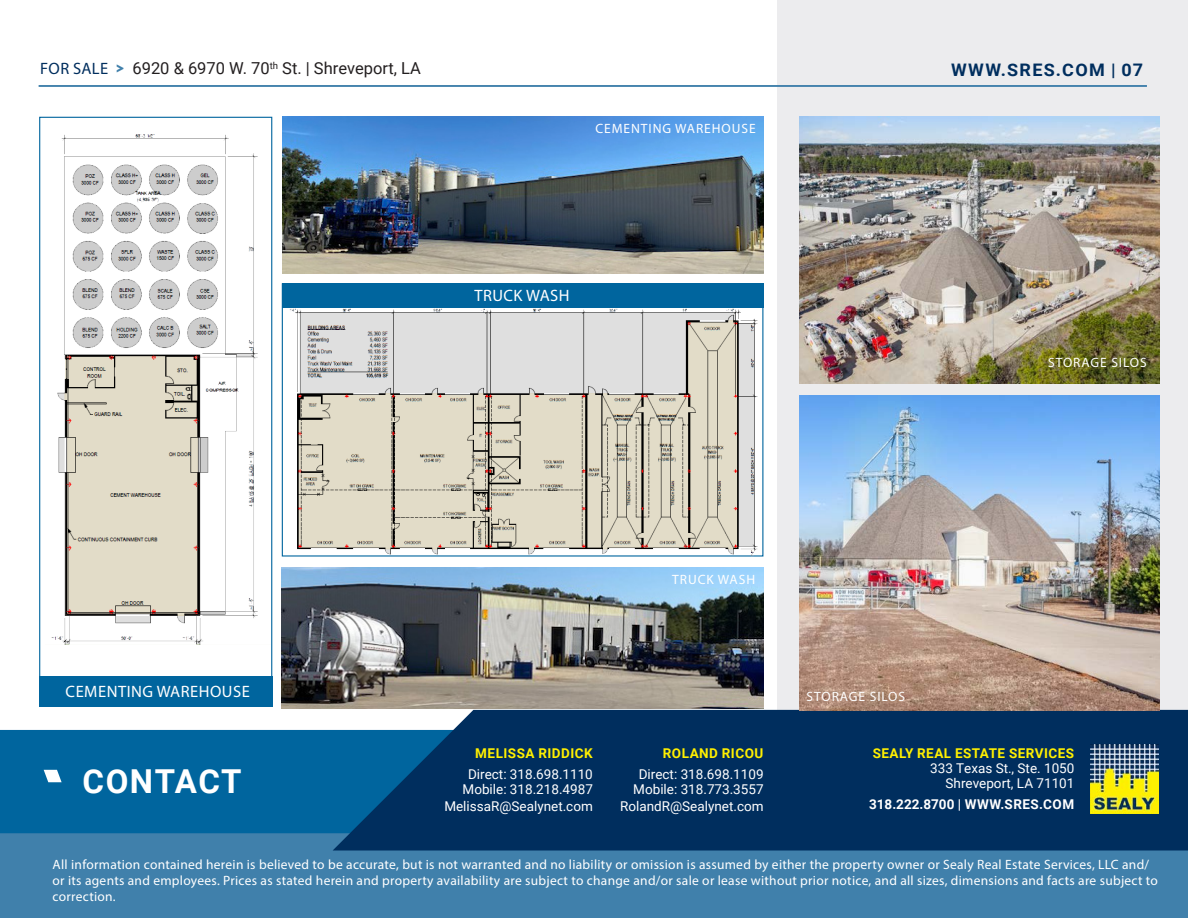
<style>
.page{position:relative;width:1188px;height:918px;background:#fff}
.page>*{position:absolute;margin:0;border:0;box-sizing:border-box;transform-origin:0 0}
.t1{font:700 33px "Roboto";letter-spacing:.045em;color:#fff}
.t2{font:700 17.25px "Roboto";letter-spacing:.075em;color:#002e5e;scale:1.04 1}
.t3{font:16.5px "Roboto";color:#231f20}
.t4{font:16.5px "Myriad Pro";letter-spacing:.03em;color:#fff}
.t5{font:13.5px/16.2px "Myriad Pro";letter-spacing:.02em;color:#fff}
.t6{font:13.5px/21px "Roboto";color:#fff;text-align:right}
.t7{font:13.5px "Myriad Pro";letter-spacing:.07em;color:#fff}
.t8{font:700 13.5px/21px "Roboto";letter-spacing:.015em;color:#fff;text-align:right}
.t9{font:700 13.5px "Roboto";letter-spacing:.035em;color:#fff000}
.s1{font-family:"Myriad Pro";color:#002e5e}
.s2{font-family:"Lato";font-weight:900;color:#4080ab}
.s3{font-weight:700;color:#fff000}
.s4{font-weight:400}
</style>
<div class="page">
<div style="left:0;top:737px;width:1188px;height:181px;background:#4080ab"></div>
<div style="left:778px;top:0;width:410px;height:758px;background:#ececee"></div>
<div style="left:0;top:730px;width:333px;height:103px;background:#00659e"></div>
<svg style="left:333px;top:710px;width:855px;height:140px;background:#063665"></svg>
<div style="left:282px;top:283px;width:482px;height:25px;background:#00659e"></div>
<div style="left:39px;top:677px;width:233px;height:30px;background:#00659e"></div>
<div style="left:39px;top:117px;width:233px;height:589px;border:1px solid #00659e"></div>
<hr style="left:39px;top:85px;width:1108px;height:2px;background:#4080ab">
<img style="left:1090px;top:744px;width:69px;height:69px">
<img style="left:51px;top:134px;width:207px;height:510px">
<img style="left:290px;top:308px;width:470px;height:249px">
<img style="left:282px;top:567px;width:482px;height:142px">
<img style="left:282px;top:117px;width:482px;height:157px">
<img style="left:799px;top:117px;width:360px;height:266px">
<img style="left:799px;top:396px;width:360px;height:314px">
<svg style="left:44px;top:770px;width:18px;height:12px"></svg>
<p class="t3" style="left:40px;top:57px;width:382px"><span class="s1">FOR SALE</span> <span class="s2">&gt;</span> 6920 &amp; 6970 W. 70<sup>th</sup> St. | Shreveport, LA</p>
<p class="t7" style="left:595px;top:120px;width:162px">CEMENTING WAREHOUSE</p>
<p class="t4" style="left:474px;top:285px;width:97px">TRUCK WASH</p>
<p class="t2" style="left:951px;top:58px;width:186px">WWW.SRES.COM | 07</p>
<p class="t7" style="left:1048px;top:354px;width:100px">STORAGE SILOS</p>
<p class="t4" style="left:66px;top:681px;width:186px">CEMENTING WAREHOUSE</p>
<p class="t1" style="left:83px;top:758px;width:160px">CONTACT</p>
<p class="t7" style="left:672px;top:571px;width:84px">TRUCK WASH</p>
<p class="t6" style="left:468px;top:743px;width:126px;text-align:center"><span class="s3">MELISSA RIDDICK<br></span>Direct: 318.698.1110</p>
<p class="t6" style="left:463px;top:779px;width:132px">Mobile: 318.218.4987</p>
<p class="t6" style="left:444px;top:795px;width:150px">MelissaR@Sealynet.com</p>
<p class="t6" style="left:639px;top:743px;width:126px"><span class="s3">ROLAND RICOU<br></span>Direct: 318.698.1109</p>
<p class="t6" style="left:633px;top:779px;width:132px">Mobile: 318.773.3557</p>
<p class="t6" style="left:620px;top:795px;width:145px">RolandR@Sealynet.com</p>
<p class="t7" style="left:807px;top:688px;width:100px">STORAGE SILOS</p>
<p class="t9" style="left:873px;top:744px;width:203px">SEALY REAL ESTATE SERVICES</p>
<p class="t6" style="left:930px;top:758px;width:146px">333 Texas St., Ste. 1050</p>
<p class="t8" style="left:869px;top:773px;width:207px"><span class="s4">Shreveport, LA 71101<br></span>318.222.8700 | WWW.SRES.COM</p>
<p class="t5" style="left:53px;top:856px;width:1107px">All information contained herein is believed to be accurate, but is not warranted and no liability or omission is assumed by either the property owner or Sealy Real Estate Services, LLC and/ or its agents and employees. Prices as stated herein and property availability are subject to change and/or sale or lease without prior notice, and all sizes, dimensions and facts are subject to correction.</p>
</div>
